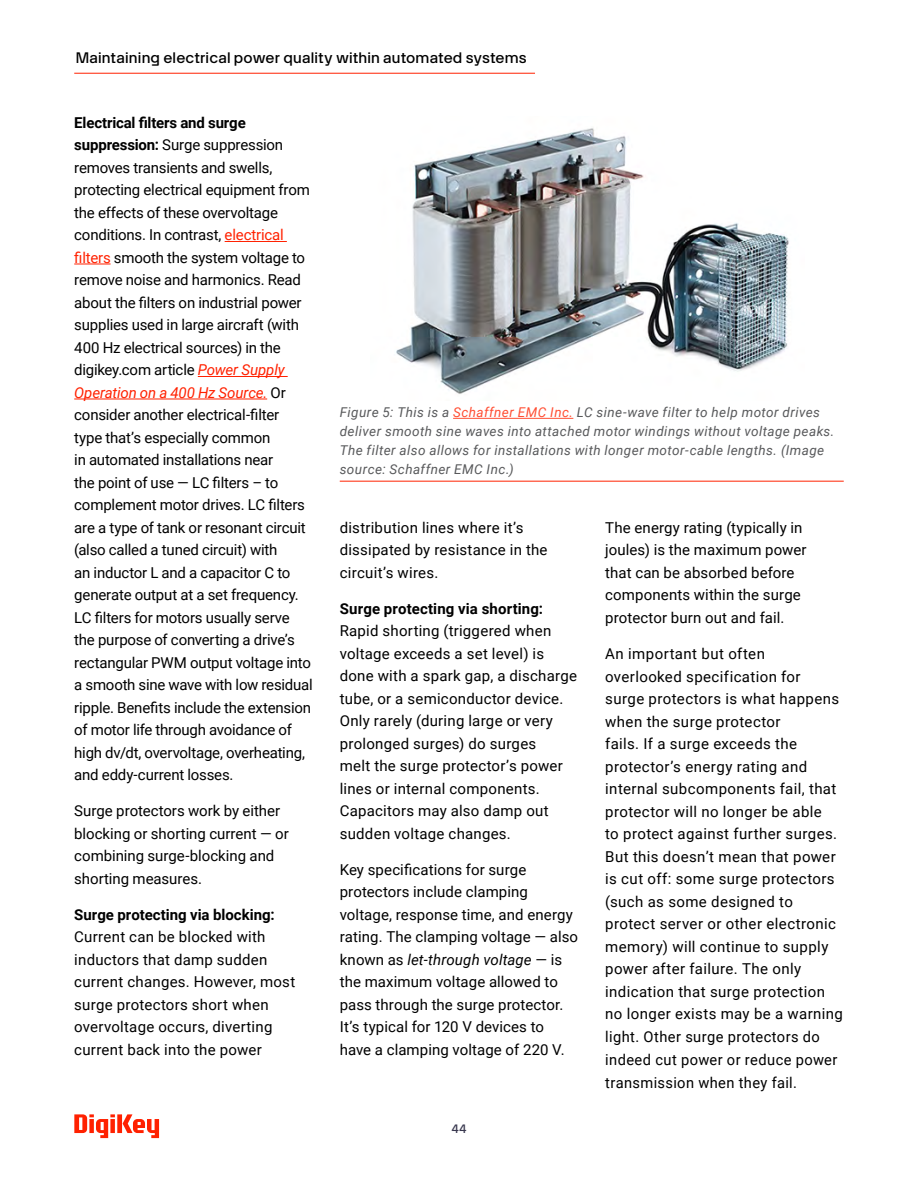
<style>
.page{position:relative;width:918px;height:1188px;background:#fff}
.page>*{position:absolute;margin:0;border:0;box-sizing:border-box;transform-origin:0 0}
.t1{font:15px/22.5px "Roboto";letter-spacing:.01em;color:#000}
.t2{font:15px/22.5px "Roboto";letter-spacing:-.015em;color:#000}
.t3{font:15px "Digi Key Artex";letter-spacing:.01em;color:#000}
.t4{font:700 15px "Roboto";letter-spacing:.005em;color:#000}
.t5{font:italic 13.5px/18.9px "Roboto";letter-spacing:.03em;color:#58595b}
.t6{font:12px "Digi Key Artex";color:#39384f}
.s1{font-weight:700}
.s2{color:#ff2100}
.s3{font-style:italic;color:#ff2100}
.s4{color:#ff4e33}
.s5{font-style:italic}
</style>
<div class="page">
<svg style="left:74px;top:1114px;width:85px;height:24px"></svg>
<hr style="left:225px;top:241px;width:62px;height:1px;background:#ff2100">
<hr style="left:74px;top:264px;width:37px;height:1px;background:#ff2100">
<hr style="left:198px;top:376px;width:90px;height:1px;background:#ff2100">
<hr style="left:74px;top:399px;width:193px;height:1px;background:#ff2100">
<hr style="left:74px;top:73px;width:461px;height:1px;background:#ff2100">
<img style="left:396px;top:128px;width:393px;height:266px">
<hr style="left:453px;top:418px;width:120px;height:1px;background:#ff4e33">
<hr style="left:340px;top:481px;width:504px;height:1px;background:#ff2100">
<p class="t3" style="left:76px;top:47px;width:453px">Maintaining electrical power quality within automated systems</p>
<p class="t2" style="left:74px;top:111px;width:240px"><span class="s1">Electrical filters and surge suppression:</span> Surge suppression removes transients and swells, protecting electrical equipment from the effects of these overvoltage conditions. In contrast, <span class="s2">electrical filters</span> smooth the system voltage to remove noise and harmonics. Read about the filters on industrial power supplies used in large aircraft (with 400 Hz electrical sources) in the digikey.com article <span class="s3">Power Supply Operation on a 400 Hz Source.</span> Or consider another electrical-filter<br>type that’s especially common<br>in automated installations near<br>the point of use — LC filters – to complement motor drives. LC filters are a type of tank or resonant circuit (also called a tuned circuit) with<br>an inductor L and a capacitor C to generate output at a set frequency.<br>LC filters for motors usually serve the purpose of converting a drive’s rectangular PWM output voltage into a smooth sine wave with low residual ripple. Benefits include the extension of motor life through avoidance of high dv/dt, overvoltage, overheating, and eddy-current losses.</p>
<p class="t1" style="left:74px;top:799px;width:216px">Surge protectors work by either blocking or shorting current — or combining surge-blocking and shorting measures.</p>
<p class="t4" style="left:74px;top:904px;width:202px">Surge protecting via blocking:</p>
<p class="t1" style="left:74px;top:925px;width:223px">Current can be blocked with inductors that damp sudden current changes. However, most surge protectors short when overvoltage occurs, diverting current back into the power</p>
<p class="t5" style="left:340px;top:403px;width:496px">Figure 5: This is a <span class="s4">Schaffner EMC Inc.</span> LC sine-wave filter to help motor drives deliver smooth sine waves into attached motor windings without voltage peaks.<br>The filter also allows for installations with longer motor-cable lengths. (Image source: Schaffner EMC Inc.)</p>
<p class="t1" style="left:340px;top:516px;width:209px">distribution lines where it’s dissipated by resistance in the circuit’s wires.</p>
<p class="t4" style="left:340px;top:598px;width:205px">Surge protecting via shorting:</p>
<p class="t1" style="left:340px;top:619px;width:239px">Rapid shorting (triggered when voltage exceeds a set level) is done with a spark gap, a discharge tube, or a semiconductor device.<br>Only rarely (during large or very prolonged surges) do surges<br>melt the surge protector’s power lines or internal components.<br>Capacitors may also damp out sudden voltage changes.</p>
<p class="t1" style="left:340px;top:858px;width:240px">Key specifications for surge protectors include clamping voltage, response time, and energy rating. The clamping voltage — also known as <span class="s5">let-through voltage</span> — is the maximum voltage allowed to pass through the surge protector.<br>It’s typical for 120 V devices to have a clamping voltage of 220 V.</p>
<p class="t6" style="left:451px;top:1120px;width:17px">44</p>
<p class="t1" style="left:605px;top:516px;width:203px">The energy rating (typically in joules) is the maximum power that can be absorbed before components within the surge protector burn out and fail.</p>
<p class="t1" style="left:605px;top:642px;width:239px">An important but often overlooked specification for surge protectors is what happens when the surge protector<br>fails. If a surge exceeds the protector’s energy rating and internal subcomponents fail, that protector will no longer be able<br>to protect against further surges.<br>But this doesn’t mean that power is cut off: some surge protectors (such as some designed to protect server or other electronic memory) will continue to supply power after failure. The only indication that surge protection no longer exists may be a warning light. Other surge protectors do indeed cut power or reduce power transmission when they fail.</p>
</div>
